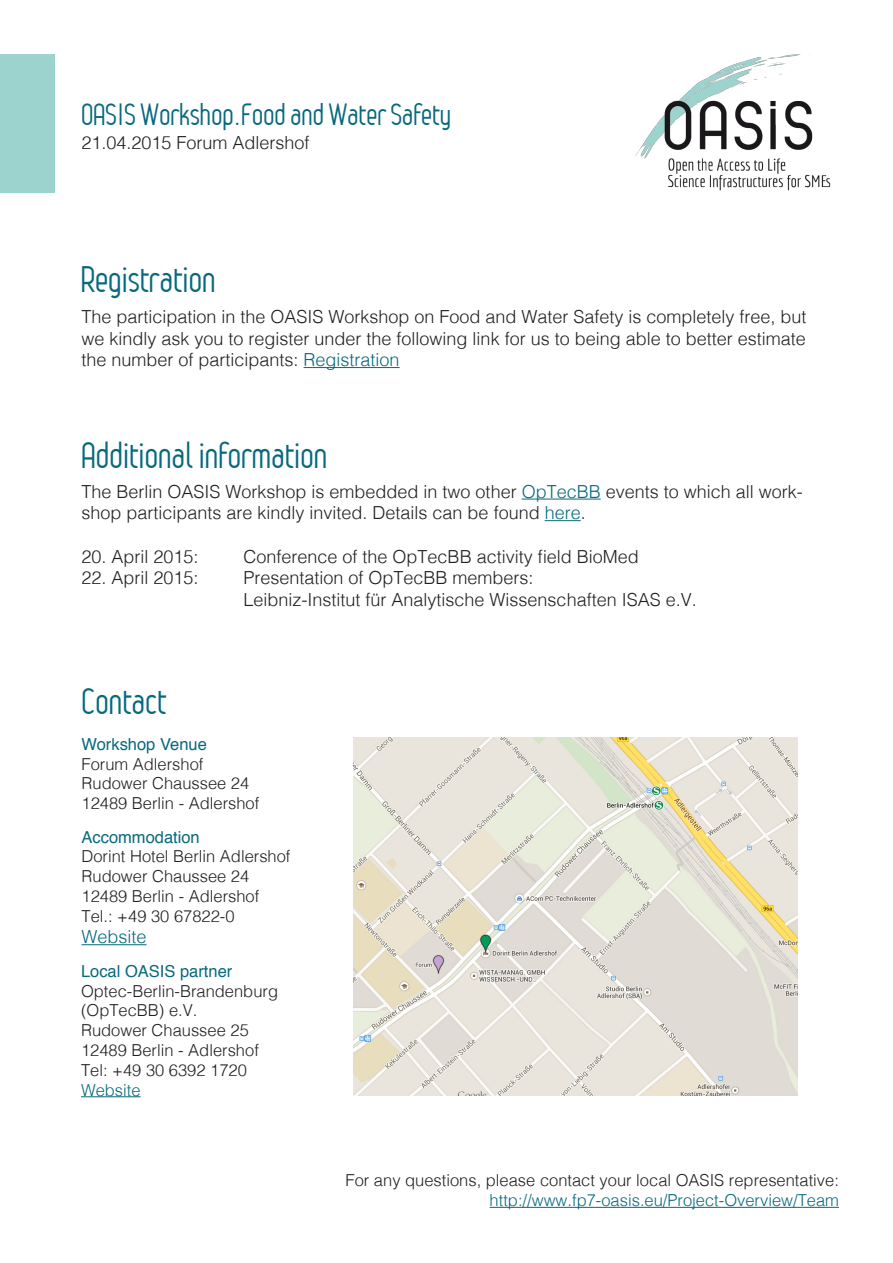
<style>
.page{position:relative;width:893px;height:1263px;background:#fff}
.page>*{position:absolute;margin:0;border:0;box-sizing:border-box;transform-origin:0 0}
.t1{font:36px "Leger";color:#07697d}
.t2{font:30px "Leger";color:#07697d}
.t3{font:300 18px/21.6px "Helvetica";color:#231f20;text-align:justify}
.t4{font:300 18px "Helvetica";color:#07697d}
.t5{font:300 16.5px "Helvetica";color:#231f20}
.t6{font:300 16.5px "Helvetica";color:#07697d}
.t7{font:16.5px "Helvetica";color:#07697d}
.s1{color:#07697d}
</style>
<div class="page">
<hr style="left:304px;top:367px;width:96px;height:1px;background:#07697d">
<hr style="left:490px;top:1207px;width:349px;height:1px;background:#07697d">
<hr style="left:522px;top:499px;width:79px;height:1px;background:#07697d">
<hr style="left:545px;top:520px;width:36px;height:1px;background:#07697d">
<hr style="left:81px;top:944px;width:66px;height:1px;background:#07697d">
<hr style="left:81px;top:1096px;width:60px;height:1px;background:#07697d">
<img style="left:354px;top:737px;width:443px;height:358px">
<img style="left:636px;top:54px;width:195px;height:137px">
<div style="left:0;top:54px;width:54px;height:139px;background:#9dd3ce"></div>
<p class="t2" style="left:81px;top:98px;width:371px">OASIS Workshop.Food and Water Safety</p>
<p class="t3" style="left:81px;top:130px;width:230px">21.04.2015 Forum Adlershof</p>
<p class="t1" style="left:81px;top:258px;width:136px">Registration</p>
<p class="t3" style="left:81px;top:305px;width:727px">The participation in the OASIS Workshop on Food and Water Safety is completely free, but we kindly ask you to register under the following link for us to being able to better estimate the number of participants: <span class="s1">Registration</span></p>
<p class="t1" style="left:81px;top:434px;width:247px">Additional information</p>
<p class="t3" style="left:81px;top:479px;width:723px">The Berlin OASIS Workshop is embedded in two other <span class="s1">OpTecBB</span> events to which all work&shy;shop participants are kindly invited. Details can be found <span class="s1">here</span>.</p>
<p class="t3" style="left:81px;top:544px;width:119px">20. April 2015:</p>
<p class="t3" style="left:243px;top:544px;width:397px">Conference of the OpTecBB activity field BioMed</p>
<p class="t3" style="left:81px;top:566px;width:119px">22. April 2015:</p>
<p class="t3" style="left:243px;top:566px;width:292px">Presentation of OpTecBB members:</p>
<p class="t3" style="left:243px;top:587px;width:455px">Leibniz-Institut für Analytische Wissenschaften ISAS e.V.</p>
<p class="t1" style="left:81px;top:680px;width:86px">Contact</p>
<p class="t7" style="left:81px;top:731px;width:127px">Workshop Venue</p>
<p class="t5" style="left:81px;top:750px;width:123px">Forum Adlershof</p>
<p class="t5" style="left:81px;top:769px;width:169px">Rudower Chaussee 24</p>
<p class="t5" style="left:81px;top:789px;width:179px">12489 Berlin - Adlershof</p>
<p class="t7" style="left:81px;top:824px;width:120px">Accommodation</p>
<p class="t5" style="left:81px;top:842px;width:211px">Dorint Hotel Berlin Adlershof</p>
<p class="t5" style="left:81px;top:862px;width:169px">Rudower Chaussee 24</p>
<p class="t5" style="left:81px;top:882px;width:179px">12489 Berlin - Adlershof</p>
<p class="t5" style="left:81px;top:902px;width:155px">Tel.: +49 30 67822-0</p>
<p class="t4" style="left:81px;top:922px;width:67px">Website</p>
<p class="t7" style="left:81px;top:958px;width:153px">Local OASIS partner</p>
<p class="t5" style="left:81px;top:976px;width:199px">Optec-Berlin-Brandenburg</p>
<p class="t5" style="left:81px;top:996px;width:118px">(OpTecBB) e.V.</p>
<p class="t5" style="left:81px;top:1016px;width:169px">Rudower Chaussee 25</p>
<p class="t5" style="left:81px;top:1036px;width:179px">12489 Berlin - Adlershof</p>
<p class="t5" style="left:81px;top:1056px;width:167px">Tel: +49 30 6392 1720</p>
<p class="t6" style="left:81px;top:1075px;width:61px">Website</p>
<p class="t5" style="left:346px;top:1166px;width:495px">For any questions, please contact your local OASIS representative:</p>
<p class="t6" style="left:490px;top:1186px;width:351px">http://www.fp7-oasis.eu/Project-Overview/Team</p>
</div>
